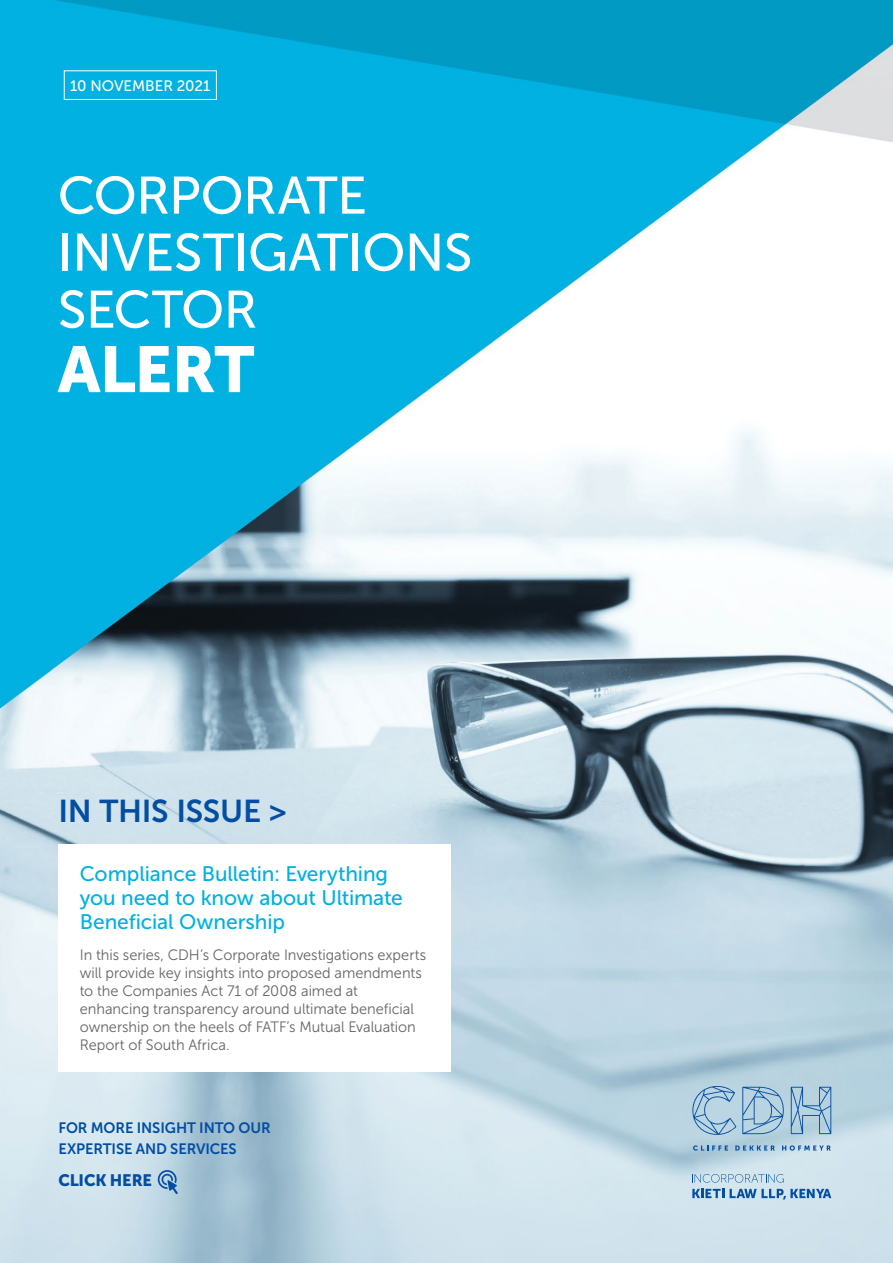
<style>
.page{position:relative;width:893px;height:1263px;background:#fff}
.page>*{position:absolute;margin:0;border:0;box-sizing:border-box;transform-origin:0 0}
.t1{font:64.5px "Museo Sans 900";letter-spacing:-.02em;color:#fff}
.t2{font:52.5px/57px "Museo Sans 500";letter-spacing:-.01em;color:#fff}
.t3{font:31.5px "Museo Sans 700";letter-spacing:-.01em;color:#034ea2}
.t4{font:21px/24px "Museo Sans 500";letter-spacing:-.005em;color:#00b1e1}
.t5{font:16.5px "Museo Sans 900";letter-spacing:-.02em;color:#034ea2}
.t6{font:15.15px "Museo Sans 500";letter-spacing:-.005em;color:#fff}
.t7{font:15px/18px "Museo Sans 300";color:#636466}
.t8{font:15px/21px "Museo Sans 700";letter-spacing:-.01em;color:#034ea2}
</style>
<div class="page">
<img style="left:0;top:0;width:893px;height:1263px">
<svg style="left:158px;top:1170px;width:20px;height:24px"></svg>
<div style="left:59px;top:844px;width:392px;height:227px;background:#fff"></div>
<div style="left:64px;top:70px;width:153px;height:30px;border:1px solid #fff"></div>
<svg style="left:782px;top:1145px;width:49px;height:6px"></svg>
<svg style="left:735px;top:1145px;width:40px;height:5px"></svg>
<svg style="left:693px;top:1145px;width:35px;height:6px"></svg>
<svg style="left:692px;top:1086px;width:44px;height:49px;background:#9dbfd7"></svg>
<svg style="left:742px;top:1087px;width:42px;height:47px;background:#97bbd4"></svg>
<svg style="left:791px;top:1087px;width:40px;height:47px;background:#94b8d2"></svg>
<svg style="left:692px;top:1174px;width:92px;height:9px"></svg>
<svg style="left:692px;top:1189px;width:32px;height:9px"></svg>
<svg style="left:730px;top:1189px;width:101px;height:10px"></svg>
<p class="t6" style="left:70px;top:77px;width:142px">10 NOVEMBER 2021</p>
<h2 class="t2" style="left:58px;top:167px;width:416px">CORPORATE<br>INVESTIGATIONS<br>SECTOR</h2>
<h1 class="t1" style="left:58px;top:333px;width:198px">ALERT</h1>
<h3 class="t3" style="left:59px;top:794px;width:229px">IN THIS ISSUE &gt;</h3>
<h3 class="t4" style="left:80px;top:862px;width:324px">Compliance Bulletin: Everything you need to know about Ultimate<br>Beneficial Ownership</h3>
<p class="t7" style="left:80px;top:946px;width:348px">In this series, CDH’s Corporate Investigations experts will provide key insights into proposed amendments to the Companies Act 71 of 2008 aimed at enhancing transparency around ultimate beneficial ownership on the heels of FATF’s Mutual Evaluation Report of South Africa.</p>
<p class="t8" style="left:59px;top:1117px;width:214px">FOR MORE INSIGHT INTO OUR<br>EXPERTISE AND SERVICES</p>
<p class="t5" style="left:59px;top:1171px;width:95px">CLICK HERE</p>
</div>
